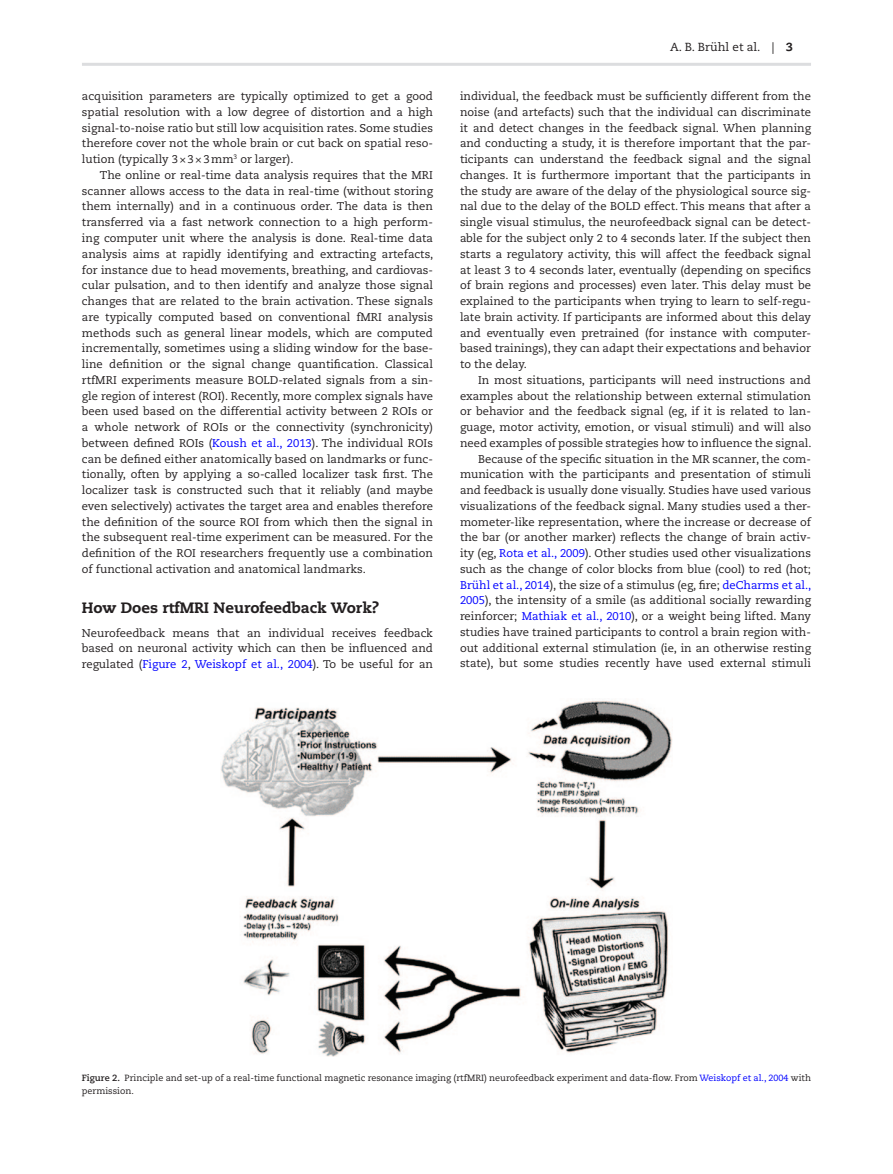
<style>
.page{position:relative;width:893px;height:1174px;background:#fff}
.page>*{position:absolute;margin:0;border:0;box-sizing:border-box;transform-origin:0 0}
.t1{font:800 15px "Caecilia LT Std";color:#231f20}
.t2{font:11.7px "Caecilia LT Std";color:#231f20}
.t3{font:11.25px/15.8px "Caecilia LT Std";color:#231f20;text-align:justify}
.t4{font:9px/13.5px "Caecilia LT Std";color:#231f20}
.s1{color:#00f}
.s2{font-weight:800}
.s3{font-weight:700}
</style>
<div class="page">
<hr style="left:82px;top:63px;width:729px;height:3px;background:#dcdddf">
<img style="left:221px;top:701px;width:451px;height:356px">
<p class="t3" style="left:82px;top:89px;width:353px">acquisition parameters are typically optimized to get a good spatial resolution with a low degree of distortion and a high signal-to-noise ratio but still low acquisition rates. Some studies therefore cover not the whole brain or cut back on spatial reso&shy;lution (typically 3×3×3mm<sup>3</sup> or larger).</p>
<p class="t3" style="left:82px;top:167px;width:353px;text-indent:18px">The online or real-time data analysis requires that the MRI scanner allows access to the data in real-time (without storing them internally) and in a continuous order. The data is then transferred via a fast network connection to a high perform&shy;ing computer unit where the analysis is done. Real-time data analysis aims at rapidly identifying and extracting artefacts, for instance due to head movements, breathing, and cardiovas&shy;cular pulsation, and to then identify and analyze those signal changes that are related to the brain activation. These signals are typically computed based on conventional fMRI analysis methods such as general linear models, which are computed incrementally, sometimes using a sliding window for the base&shy;line definition or the signal change quantification. Classical rtfMRI experiments measure BOLD-related signals from a sin&shy;gle region of interest (ROI). Recently, more complex signals have been used based on the differential activity between 2 ROIs or a whole network of ROIs or the connectivity (synchronicity) between defined ROIs (<span class="s1">Koush et al., 2013</span>). The individual ROIs can be defined either anatomically based on landmarks or func&shy;tionally, often by applying a so-called localizer task first. The localizer task is constructed such that it reliably (and maybe even selectively) activates the target area and enables therefore the definition of the source ROI from which then the signal in the subsequent real-time experiment can be measured. For the definition of the ROI researchers frequently use a combination of functional activation and anatomical landmarks.</p>
<h1 class="t1" style="left:82px;top:598px;width:299px">How Does rtfMRI Neurofeedback Work?</h1>
<p class="t3" style="left:82px;top:625px;width:353px">Neurofeedback means that an individual receives feedback based on neuronal activity which can then be influenced and regulated (<span class="s1">Figure 2</span>, <span class="s1">Weiskopf et al., 2004</span>). To be useful for an</p>
<p class="t2" style="left:670px;top:40px;width:125px">A. B. Brühl et al. | <span class="s2">3</span></p>
<p class="t3" style="left:460px;top:89px;width:353px">individual, the feedback must be sufficiently different from the noise (and artefacts) such that the individual can discriminate it and detect changes in the feedback signal. When planning and conducting a study, it is therefore important that the par&shy;ticipants can understand the feedback signal and the signal changes. It is furthermore important that the participants in the study are aware of the delay of the physiological source sig&shy;nal due to the delay of the BOLD effect. This means that after a single visual stimulus, the neurofeedback signal can be detect&shy;able for the subject only 2 to 4 seconds later. If the subject then starts a regulatory activity, this will affect the feedback signal at least 3 to 4 seconds later, eventually (depending on specifics of brain regions and processes) even later. This delay must be explained to the participants when trying to learn to self-regu&shy;late brain activity. If participants are informed about this delay and eventually even pretrained (for instance with computer&shy;based trainings), they can adapt their expectations and behavior to the delay.</p>
<p class="t3" style="left:460px;top:372px;width:353px;text-align:right">In most situations, participants will need instructions and examples about the relationship between external stimulation or behavior and the feedback signal (eg, if it is related to lan&shy;guage, motor activity, emotion, or visual stimuli) and will also need examples of possible strategies how to influence the signal.<br>Because of the specific situation in the MR scanner, the com&shy;munication with the participants and presentation of stimuli and feedback is usually done visually. Studies have used various visualizations of the feedback signal. Many studies used a ther&shy;mometer-like representation, where the increase or decrease of the bar (or another marker) reflects the change of brain activ&shy;ity (eg, <span class="s1">Rota et al., 2009</span>). Other studies used other visualizations such as the change of color blocks from blue (cool) to red (hot; <span class="s1">Brühl et al., 2014</span>), the size of a stimulus (eg, fire; <span class="s1">deCharms et al., 2005</span>), the intensity of a smile (as additional socially rewarding reinforcer; <span class="s1">Mathiak et al., 2010</span>), or a weight being lifted. Many studies have trained participants to control a brain region with&shy;out additional external stimulation (ie, in an otherwise resting state), but some studies recently have used external stimuli</p>
<p class="t4" style="left:82px;top:1071px;width:731px"><span class="s3">Figure 2.</span> Principle and set-up of a real-time functional magnetic resonance imaging (rtfMRI) neurofeedback experiment and data-flow. From <span class="s1">Weiskopf et al., 2004</span> with permission.</p>
</div>
